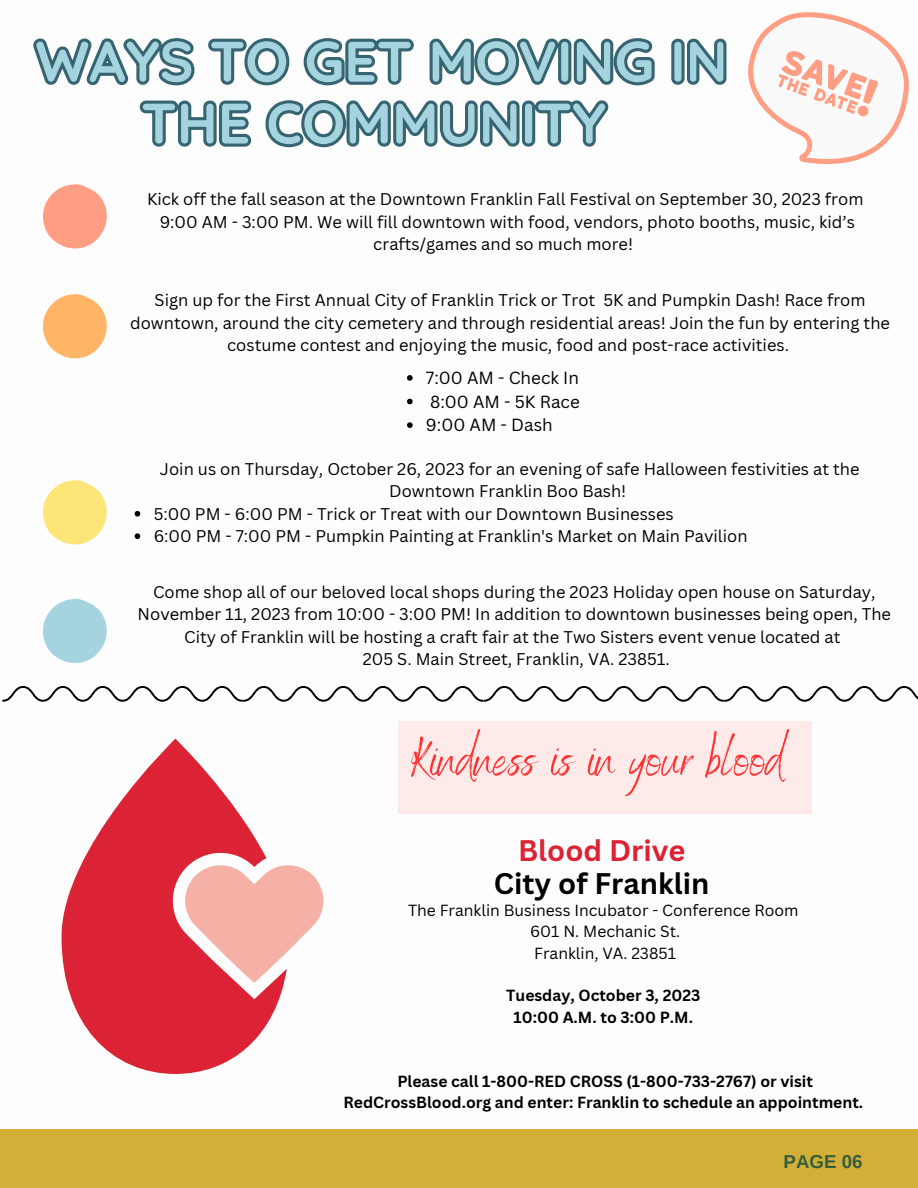
<style>
.page{position:relative;width:918px;height:1188px;background:#fff}
.page>*{position:absolute;margin:0;border:0;box-sizing:border-box;transform-origin:0 0}
.t1{font:700 57px/61.8px "Quicksand";color:#a5d4df;text-align:center}
.t2{font:52.95px "Benedict";color:#ff3131}
.t3{font:700 28.95px "Canva Sans";color:#000}
.t4{font:700 28.95px "Canva Sans";color:#dc2335}
.t5{font:700 18.6px "Arimo";color:#355e3b}
.t6{font:17.1px "Canva Sans";color:#000}
.t7{font:16.5px/22.5px "Canva Sans";color:#000;text-align:center}
.t8{font:700 15.75px/21.3px "Canva Sans";color:#000;text-align:center}
.t9{font:15.75px "Canva Sans";color:#000}
</style>
<div class="page">
<div style="left:0;top:1130px;width:918px;height:58px;background:#d4af37"></div>
<svg style="left:43px;top:598px;width:64px;height:65px"></svg>
<svg style="left:43px;top:480px;width:64px;height:64px"></svg>
<svg style="left:43px;top:294px;width:64px;height:64px"></svg>
<svg style="left:2px;top:686px;width:916px;height:16px"></svg>
<svg style="left:62px;top:739px;width:222px;height:335px;fill:#dc2335"></svg>
<svg style="left:185px;top:862px;width:138px;height:121px"></svg>
<svg style="left:33px;top:12px;width:876px;height:237px"></svg>
<svg style="left:135px;top:511px;width:5px;height:6px"></svg>
<svg style="left:135px;top:533px;width:5px;height:6px"></svg>
<svg style="left:407px;top:375px;width:6px;height:6px"></svg>
<svg style="left:407px;top:399px;width:6px;height:5px"></svg>
<svg style="left:407px;top:422px;width:6px;height:6px"></svg>
<div style="left:399px;top:721px;width:413px;height:92px;background:#ffeaea"></div>
<p class="t1" style="left:35px;top:29px;width:694px">WAYS TO GET MOVING IN<br>THE COMMUNITY</p>
<p class="t7" style="left:147px;top:188px;width:718px">Kick off the fall season at the Downtown Franklin Fall Festival on September 30, 2023 from</p>
<p class="t7" style="left:160px;top:210px;width:697px">9:00 AM - 3:00 PM. We will fill downtown with food, vendors, photo booths, music, kid’s crafts/games and so much more!</p>
<p class="t7" style="left:130px;top:289px;width:761px">Sign up for the First Annual City of Franklin Trick or Trot 5K and Pumpkin Dash! Race from downtown, around the city cemetery and through residential areas! Join the fun by entering the costume contest and enjoying the music, food and post-race activities.</p>
<p class="t6" style="left:426px;top:366px;width:155px">7:00 AM - Check In</p>
<p class="t6" style="left:430px;top:389px;width:151px">8:00 AM - 5K Race</p>
<p class="t6" style="left:426px;top:413px;width:128px">9:00 AM - Dash</p>
<p class="t7" style="left:160px;top:457px;width:701px">Join us on Thursday, October 26, 2023 for an evening of safe Halloween festivities at the<br>Downtown Franklin Boo Bash!</p>
<p class="t7" style="left:154px;top:502px;width:522px">5:00 PM - 6:00 PM - Trick or Treat with our Downtown Businesses</p>
<p class="t7" style="left:154px;top:525px;width:595px">6:00 PM - 7:00 PM - Pumpkin Painting at Franklin's Market on Main Pavilion</p>
<p class="t7" style="left:138px;top:580px;width:755px">Come shop all of our beloved local shops during the 2023 Holiday open house on Saturday,<br>November 11, 2023 from 10:00 - 3:00 PM! In addition to downtown businesses being open, The<br>City of Franklin will be hosting a craft fair at the Two Sisters event venue located at</p>
<p class="t7" style="left:363px;top:647px;width:309px">205 S. Main Street, Franklin, VA. 23851.</p>
<p class="t2" style="left:412px;top:725px;width:373px">Kindness is in your blood</p>
<p class="t4" style="left:518px;top:830px;width:169px">Blood Drive</p>
<p class="t3" style="left:494px;top:864px;width:217px">City of Franklin</p>
<p class="t9" style="left:408px;top:899px;width:392px">The Franklin Business Incubator - Conference Room</p>
<p class="t9" style="left:530px;top:920px;width:152px">601 N. Mechanic St.</p>
<p class="t9" style="left:534px;top:942px;width:143px">Franklin, VA. 23851</p>
<p class="t8" style="left:506px;top:985px;width:196px">Tuesday, October 3, 2023</p>
<p class="t8" style="left:514px;top:1006px;width:181px">10:00 A.M. to 3:00 P.M.</p>
<p class="t8" style="left:343px;top:1070px;width:521px">Please call 1-800-RED CROSS (1-800-733-2767) or visit<br>RedCrossBlood.org and enter: Franklin to schedule an appointment.</p>
<p class="t5" style="left:784px;top:1152px;width:80px">PAGE 06</p>
</div>
